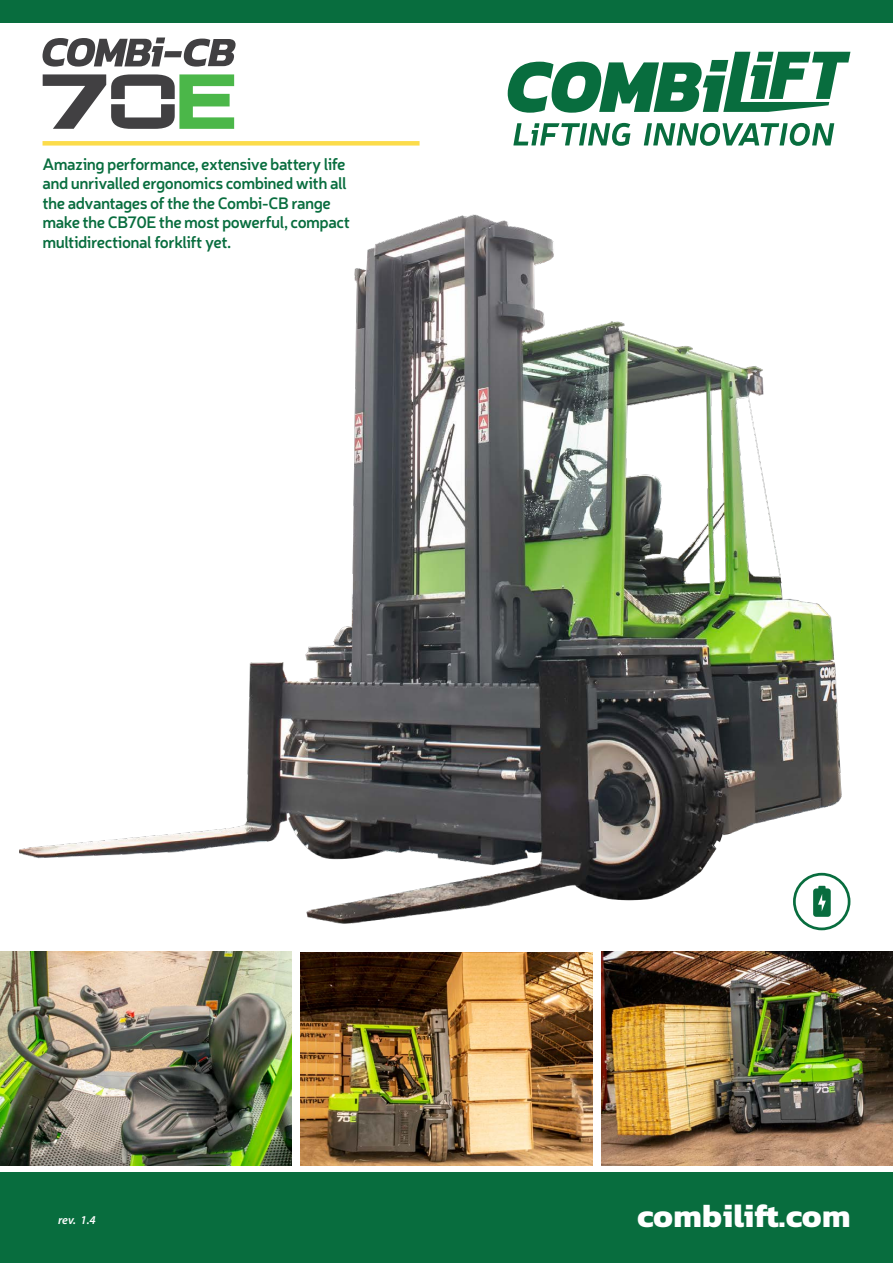
<style>
.page{position:relative;width:893px;height:1263px;background:#fff}
.page>*{position:absolute;margin:0;border:0;box-sizing:border-box;transform-origin:0 0}
.t1{font:700 33px "Kanit";letter-spacing:-.005em;color:#fff}
.t2{font:600 16.5px/19.5px "Neris";letter-spacing:-.03em;color:#086d3e}
.t3{font:italic 600 12px "Myriad Pro";color:#fff}
</style>
<div class="page">
<img style="left:19px;top:214px;width:832px;height:717px">
<div style="left:0;top:1172px;width:893px;height:91px;background:#086d3e"></div>
<div style="left:0;top:0;width:893px;height:22px;background:#086d3e"></div>
<svg style="left:508px;top:52px;width:342px;height:61px"></svg>
<svg style="left:513px;top:123px;width:117px;height:23px"></svg>
<svg style="left:644px;top:123px;width:190px;height:23px"></svg>
<div style="left:43px;top:141px;width:377px;height:5px;background:#fcdc4b"></div>
<img style="left:0;top:952px;width:292px;height:213px">
<img style="left:601px;top:952px;width:292px;height:213px">
<img style="left:300px;top:952px;width:292px;height:213px">
<svg style="left:793px;top:873px;width:57px;height:57px"></svg>
<svg style="left:43px;top:38px;width:193px;height:29px"></svg>
<svg style="left:43px;top:74px;width:191px;height:55px"></svg>
<p class="t2" style="left:43px;top:153px;width:309px">Amazing performance, extensive battery life and unrivalled ergonomics combined with all the advantages of the the Combi-CB range make the CB70E the most powerful, compact multidirectional forklift yet.</p>
<p class="t3" style="left:58px;top:1212px;width:39px">rev. 1.4</p>
<h1 class="t1" style="left:637px;top:1190px;width:215px">combilift.com</h1>
</div>
